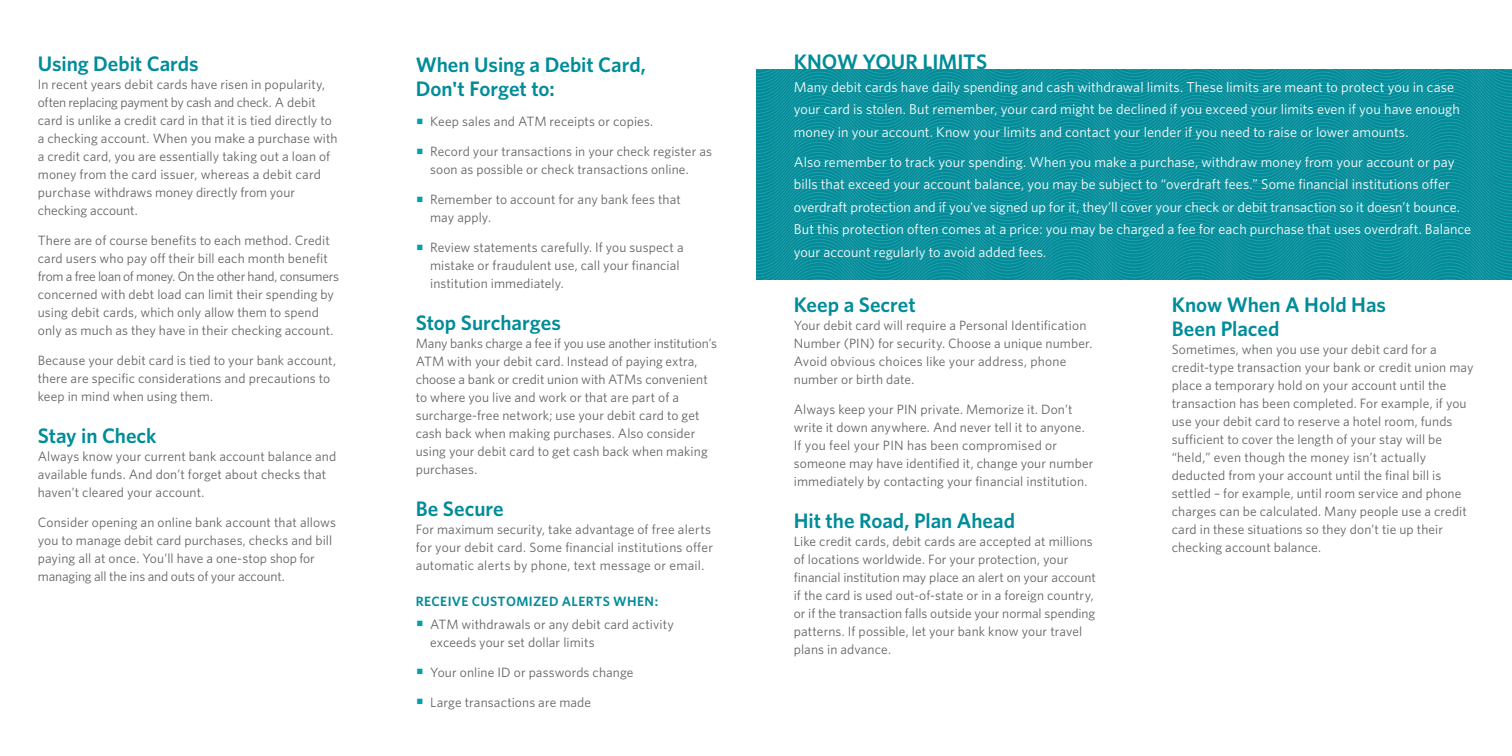
<style>
.page{position:relative;width:1512px;height:756px;background:#fff}
.page>*{position:absolute;margin:0;border:0;box-sizing:border-box;transform-origin:0 0}
.t1{font:600 21px/24px "Whitney";color:#008c99}
.t2{font:14.25px/22.5px "Whitney";letter-spacing:.005em;color:#fff}
.t3{font:13.5px/18px "Whitney";letter-spacing:.01em;color:#636466}
.t4{font:600 13.5px "Whitney";letter-spacing:.025em;color:#008c99}
.s1{color:#00a0ad}
</style>
<div class="page">
<svg style="left:756px;top:69px;width:756px;height:211px;background:#0c919d"></svg>
<h1 class="t1" style="left:38px;top:51px;width:163px">Using Debit Cards</h1>
<p class="t3" style="left:38px;top:75px;width:301px">In recent years debit cards have risen in popularity, often replacing payment by cash and check. A debit card is unlike a credit card in that it is tied directly to a checking account. When you make a purchase with a credit card, you are essentially taking out a loan of money from the card issuer, whereas a debit card purchase withdraws money directly from your checking account.</p>
<p class="t3" style="left:38px;top:231px;width:303px">There are of course benefits to each method. Credit card users who pay off their bill each month benefit from a free loan of money. On the other hand, consumers concerned with debt load can limit their spending by using debit cards, which only allow them to spend only as much as they have in their checking account.</p>
<p class="t3" style="left:38px;top:351px;width:300px">Because your debit card is tied to your bank account, there are specific considerations and precautions to keep in mind when using them.</p>
<h1 class="t1" style="left:38px;top:423px;width:120px">Stay in Check</h1>
<p class="t3" style="left:38px;top:447px;width:300px">Always know your current bank account balance and available funds. And don’t forget about checks that haven’t cleared your account.</p>
<p class="t3" style="left:38px;top:513px;width:300px">Consider opening an online bank account that allows you to manage debit card purchases, checks and bill paying all at once. You’ll have a one-stop shop for managing all the ins and outs of your account.</p>
<h1 class="t1" style="left:416px;top:52px;width:232px">When Using a Debit Card,<br>Don't Forget to:</h1>
<p class="t3" style="left:416px;top:112px;width:239px"><span class="s1">▪</span> Keep sales and ATM receipts or copies.</p>
<p class="t3" style="left:430px;top:142px;width:283px;text-indent:-14px"><span class="s1">▪</span> Record your transactions in your check register as soon as possible or check transactions online.</p>
<p class="t3" style="left:430px;top:190px;width:252px;text-indent:-14px"><span class="s1">▪</span> Remember to account for any bank fees that may apply.</p>
<p class="t3" style="left:430px;top:238px;width:255px;text-indent:-14px"><span class="s1">▪</span> Review statements carefully. If you suspect a mistake or fraudulent use, call your financial institution immediately.</p>
<h1 class="t1" style="left:416px;top:310px;width:147px">Stop Surcharges</h1>
<p class="t3" style="left:416px;top:334px;width:303px">Many banks charge a fee if you use another institution’s ATM with your debit card. Instead of paying extra, choose a bank or credit union with ATMs convenient to where you live and work or that are part of a surcharge-free network; use your debit card to get cash back when making purchases. Also consider using your debit card to get cash back when making purchases.</p>
<h1 class="t1" style="left:416px;top:496px;width:89px">Be Secure</h1>
<p class="t3" style="left:416px;top:520px;width:299px">For maximum security, take advantage of free alerts for your debit card. Some financial institutions offer automatic alerts by phone, text message or email.</p>
<p class="t4" style="left:416px;top:592px;width:244px">RECEIVE CUSTOMIZED ALERTS WHEN:</p>
<p class="t3" style="left:430px;top:615px;width:245px;text-indent:-14px"><span class="s1">▪</span> ATM withdrawals or any debit card activity exceeds your set dollar limits</p>
<p class="t3" style="left:416px;top:663px;width:219px"><span class="s1">▪</span> Your online ID or passwords change</p>
<p class="t3" style="left:416px;top:693px;width:177px"><span class="s1">▪</span> Large transactions are made</p>
<h1 class="t1" style="left:794px;top:50px;width:195px">KNOW YOUR LIMITS</h1>
<p class="t2" style="left:794px;top:75px;width:668px">Many debit cards have daily spending and cash withdrawal limits. These limits are meant to protect you in case your card is stolen. But remember, your card might be declined if you exceed your limits even if you have enough money in your account. Know your limits and contact your lender if you need to raise or lower amounts.</p>
<p class="t2" style="left:794px;top:150px;width:679px">Also remember to track your spending. When you make a purchase, withdraw money from your account or pay bills that exceed your account balance, you may be subject to “overdraft fees.” Some financial institutions offer overdraft protection and if you've signed up for it, they’ll cover your check or debit transaction so it doesn’t bounce.<br>But this protection often comes at a price: you may be charged a fee for each purchase that uses overdraft. Balance your account regularly to avoid added fees.</p>
<h1 class="t1" style="left:1172px;top:293px;width:216px">Know When A Hold Has<br>Been Placed</h1>
<p class="t3" style="left:1172px;top:340px;width:303px">Sometimes, when you use your debit card for a credit-type transaction your bank or credit union may place a temporary hold on your account until the transaction has been completed. For example, if you use your debit card to reserve a hotel room, funds sufficient to cover the length of your stay will be “held,” even though the money isn’t actually deducted from your account until the final bill is settled – for example, until room service and phone charges can be calculated. Many people use a credit card in these situations so they don’t tie up their checking account balance.</p>
<h1 class="t1" style="left:794px;top:292px;width:123px">Keep a Secret</h1>
<p class="t3" style="left:794px;top:316px;width:300px">Your debit card will require a Personal Identification Number (PIN) for security. Choose a unique number.<br>Avoid obvious choices like your address, phone number or birth date.</p>
<p class="t3" style="left:794px;top:400px;width:301px">Always keep your PIN private. Memorize it. Don’t write it down anywhere. And never tell it to anyone.<br>If you feel your PIN has been compromised or someone may have identified it, change your number immediately by contacting your financial institution.</p>
<h1 class="t1" style="left:794px;top:508px;width:223px">Hit the Road, Plan Ahead</h1>
<p class="t3" style="left:794px;top:532px;width:304px">Like credit cards, debit cards are accepted at millions of locations worldwide. For your protection, your financial institution may place an alert on your account if the card is used out-of-state or in a foreign country, or if the transaction falls outside your normal spending patterns. If possible, let your bank know your travel plans in advance.</p>
</div>
